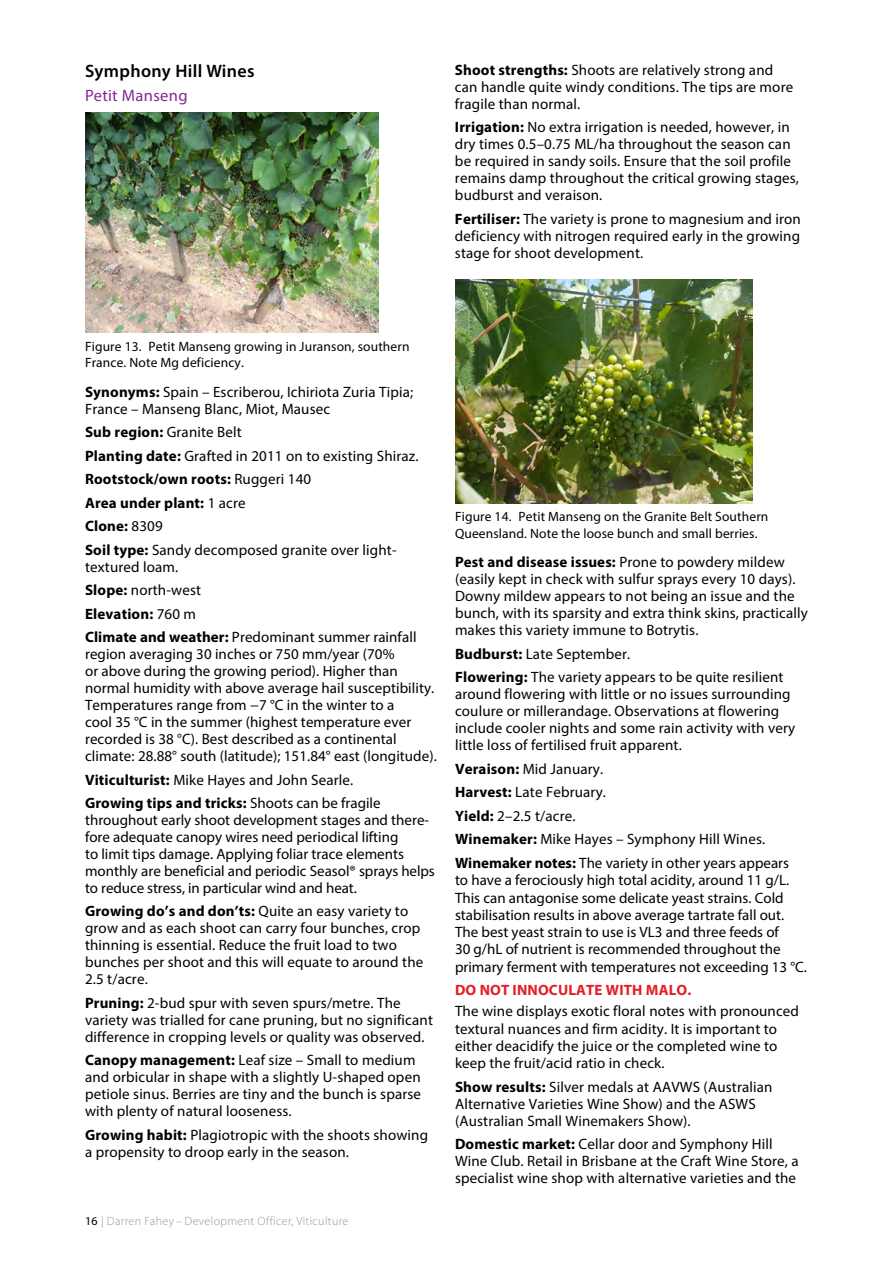
<style>
.page{position:relative;width:893px;height:1263px;background:#fff}
.page>*{position:absolute;margin:0;border:0;box-sizing:border-box;transform-origin:0 0}
.heading_3{font:600 18px "Myriad Pro";letter-spacing:.02em;color:#000}
.heading_4{font:16.5px "Myriad Pro";letter-spacing:.02em;color:#812990}
.super_squished{font:15px/17px "Myriad Pro";letter-spacing:.01em;color:#000}
.squished_text_with_n{font:15px/17.2px "Myriad Pro";color:#000}
.super_squished_text{font:15px/17.2px "Myriad Pro";letter-spacing:.01em;color:#000}
.super_squished-2{font:700 15px "Myriad Pro";letter-spacing:.01em;color:#000}
.text{font:700 15px "Myriad Pro";letter-spacing:.01em;color:#e21f26}
.t1{font:13.5px/16.2px "Myriad Pro";letter-spacing:.01em;color:#000}
.t2{font:300 12px "Myriad Pro";letter-spacing:.03em;color:#939598}
.s1{font-weight:700}
.s2{font-weight:400}
.s3{font-weight:400;color:#000}
</style>
<div class="page">
<img style="left:85px;top:112px;width:293px;height:220px">
<img style="left:455px;top:280px;width:298px;height:223px">
<h3 class="heading_3" style="left:85px;top:60px;width:171px">Symphony Hill Wines</h3>
<p class="heading_4" style="left:85px;top:85px;width:104px">Petit Manseng</p>
<p class="super_squished" style="left:455px;top:61px;width:340px"><span class="s1">Shoot strengths:</span> Shoots are relatively strong and can handle quite windy conditions. The tips are more fragile than normal.</p>
<p class="super_squished" style="left:455px;top:119px;width:346px"><span class="s1">Irrigation:</span> No extra irrigation is needed, however, in dry times 0.5–0.75 ML/ha throughout the season can be required in sandy soils. Ensure that the soil profile remains damp throughout the critical growing stages, budburst and veraison.</p>
<p class="super_squished" style="left:455px;top:210px;width:347px;text-align:justify"><span class="s1">Fertiliser:</span> The variety is prone to magnesium and iron deficiency with nitrogen required early in the growing stage for shoot development.</p>
<p class="t1" style="left:85px;top:338px;width:326px">Figure 13. Petit Manseng growing in Juranson, southern<br>France. Note Mg deficiency.</p>
<p class="super_squished" style="left:85px;top:383px;width:330px"><span class="s1">Synonyms:</span> Spain – Escriberou, Ichiriota Zuria Tipia;<br>France – Manseng Blanc, Miot, Mausec</p>
<p class="super_squished" style="left:85px;top:423px;width:158px"><span class="s1">Sub region:</span> Granite Belt</p>
<p class="super_squished" style="left:85px;top:447px;width:335px"><span class="s1">Planting date:</span> Grafted in 2011 on to existing Shiraz.</p>
<p class="super_squished-2" style="left:85px;top:469px;width:228px">Rootstock/own roots: <span class="s2">Ruggeri 140</span></p>
<p class="super_squished-2" style="left:85px;top:493px;width:162px">Area under plant: <span class="s2">1 acre</span></p>
<p class="super_squished-2" style="left:85px;top:516px;width:79px">Clone: <span class="s2">8309</span></p>
<p class="super_squished" style="left:85px;top:541px;width:313px"><span class="s1">Soil type:</span> Sandy decomposed granite over light&shy;textured loam.</p>
<p class="super_squished" style="left:85px;top:581px;width:118px"><span class="s1">Slope:</span> north-west</p>
<p class="super_squished-2" style="left:85px;top:604px;width:113px">Elevation: <span class="s2">760 m</span></p>
<p class="super_squished" style="left:85px;top:629px;width:353px"><span class="s1">Climate and weather:</span> Predominant summer rainfall region averaging 30 inches or 750 mm/year (70%<br>or above during the growing period). Higher than normal humidity with above average hail susceptibility.<br>Temperatures range from −7 °C in the winter to a<br>cool 35 °C in the summer (highest temperature ever recorded is 38 °C). Best described as a continental climate: 28.88° south (latitude); 151.84° east (longitude).</p>
<p class="super_squished" style="left:85px;top:771px;width:270px"><span class="s1">Viticulturist:</span> Mike Hayes and John Searle.</p>
<p class="super_squished" style="left:85px;top:794px;width:351px"><span class="s1">Growing tips and tricks:</span> Shoots can be fragile throughout early shoot development stages and there&shy;fore adequate canopy wires need periodical lifting<br>to limit tips damage. Applying foliar trace elements monthly are beneficial and periodic Seasol® sprays helps to reduce stress, in particular wind and heat.</p>
<p class="super_squished" style="left:85px;top:903px;width:340px"><span class="s1">Growing do’s and don’ts:</span> Quite an easy variety to grow and as each shoot can carry four bunches, crop thinning is essential. Reduce the fruit load to two bunches per shoot and this will equate to around the 2.5 t/acre.</p>
<p class="super_squished" style="left:85px;top:994px;width:349px"><span class="s1">Pruning:</span> 2-bud spur with seven spurs/metre. The variety was trialled for cane pruning, but no significant difference in cropping levels or quality was observed.</p>
<p class="super_squished" style="left:85px;top:1051px;width:338px"><span class="s1">Canopy management:</span> Leaf size – Small to medium and orbicular in shape with a slightly U-shaped open petiole sinus. Berries are tiny and the bunch is sparse with plenty of natural looseness.</p>
<p class="super_squished" style="left:85px;top:1126px;width:345px"><span class="s1">Growing habit:</span> Plagiotropic with the shoots showing a propensity to droop early in the season.</p>
<p class="t2" style="left:85px;top:1214px;width:265px"><span class="s3">16</span> | Darren Fahey – Development Officer, Viticulture</p>
<p class="t1" style="left:455px;top:509px;width:315px">Figure 14. Petit Manseng on the Granite Belt Southern<br>Queensland. Note the loose bunch and small berries.</p>
<p class="super_squished" style="left:455px;top:554px;width:354px"><span class="s1">Pest and disease issues:</span> Prone to powdery mildew (easily kept in check with sulfur sprays every 10 days).<br>Downy mildew appears to not being an issue and the bunch, with its sparsity and extra think skins, practically makes this variety immune to Botrytis.</p>
<p class="super_squished" style="left:455px;top:645px;width:177px"><span class="s1">Budburst:</span> Late September.</p>
<p class="super_squished" style="left:455px;top:668px;width:342px"><span class="s1">Flowering:</span> The variety appears to be quite resilient around flowering with little or no issues surrounding coulure or millerandage. Observations at flowering include cooler nights and some rain activity with very little loss of fertilised fruit apparent.</p>
<p class="super_squished" style="left:455px;top:760px;width:150px"><span class="s1">Veraison:</span> Mid January.</p>
<p class="super_squished" style="left:455px;top:783px;width:153px"><span class="s1">Harvest:</span> Late February.</p>
<p class="super_squished" style="left:455px;top:807px;width:122px"><span class="s1">Yield:</span> 2–2.5 t/acre.</p>
<p class="super_squished" style="left:455px;top:830px;width:312px"><span class="s1">Winemaker:</span> Mike Hayes – Symphony Hill Wines.</p>
<p class="squished_text_with_n" style="left:455px;top:854px;width:354px"><span class="s1">Winemaker notes:</span> The variety in other years appears<br>to have a ferociously high total acidity, around 11 g/L.<br>This can antagonise some delicate yeast strains. Cold stabilisation results in above average tartrate fall out.<br>The best yeast strain to use is VL3 and three feeds of<br>30 g/hL of nutrient is recommended throughout the primary ferment with temperatures not exceeding 13 °C.</p>
<p class="text" style="left:455px;top:980px;width:238px">DO NOT INNOCULATE WITH MALO.</p>
<p class="super_squished_text" style="left:455px;top:1002px;width:346px">The wine displays exotic floral notes with pronounced textural nuances and firm acidity. It is important to either deacidify the juice or the completed wine to keep the fruit/acid ratio in check.</p>
<p class="super_squished" style="left:455px;top:1078px;width:319px"><span class="s1">Show results:</span> Silver medals at AAVWS (Australian<br>Alternative Varieties Wine Show) and the ASWS (Australian Small Winemakers Show).</p>
<p class="super_squished" style="left:455px;top:1135px;width:345px"><span class="s1">Domestic market:</span> Cellar door and Symphony Hill<br>Wine Club. Retail in Brisbane at the Craft Wine Store, a specialist wine shop with alternative varieties and the</p>
</div>
